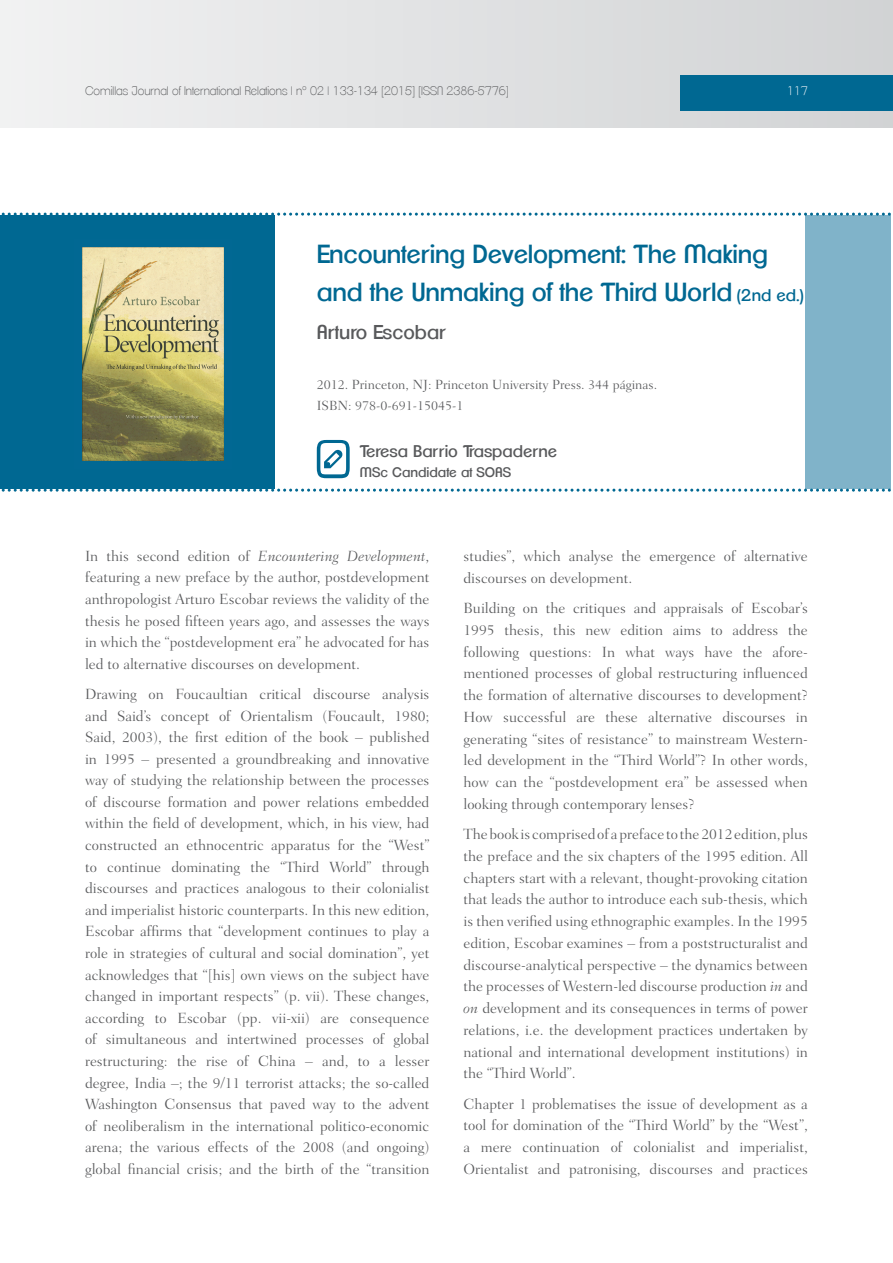
<style>
.page{position:relative;width:893px;height:1263px;background:#fff}
.page>*{position:absolute;margin:0;border:0;box-sizing:border-box;transform-origin:0 0}
.t1{font:25.5px/38.2px "Clemente P Dai";letter-spacing:-.01em;color:#006892}
.t2{font:19.5px "Clemente P Dai";color:#58595b}
.t3{font:16.5px "Clemente P Dai";color:#58595b}
.t4{font:300 15px/21.6px "Fairfield LH";color:#58595b;text-align:justify}
.t5{font:300 13.5px/21px "Fairfield LH";color:#58595b}
.t6{font:13.5px "Clemente P Dai";color:#58595b}
.t7{font:200 12px "Clemente P Dac";color:#58595b}
.t8{font:200 12px "Clemente P Dac";color:#fff}
.s1{font-size:16.5px}
.s2{font-style:italic}
</style>
<div class="page">
<div style="left:0;top:0;width:893px;height:128px;background:linear-gradient(to right,#f1f2f2,#d1d3d4)"></div>
<div style="left:680px;top:75px;width:213px;height:36px;background:#006892"></div>
<div style="left:0;top:216px;width:275px;height:273px;background:#006892"></div>
<div style="left:806px;top:216px;width:85px;height:273px;background:#80b3c9"></div>
<img style="left:83px;top:247px;width:140px;height:213px">
<svg style="left:1px;top:489px;width:890px;height:3px"></svg>
<svg style="left:0;top:213px;width:891px;height:3px"></svg>
<svg style="left:317px;top:440px;width:33px;height:38px"></svg>
<p class="t7" style="left:85px;top:83px;width:425px">Comillas Journal of International Relations | nº 02 | 133-134 [2015] [ISSN 2386-5776]</p>
<p class="t8" style="left:787px;top:83px;width:22px">117</p>
<h1 class="t1" style="left:317px;top:234px;width:488px">Encountering Development: The Making and the Unmaking of the Third World <span class="s1">(2nd ed.)</span></h1>
<h2 class="t2" style="left:317px;top:320px;width:131px">Arturo Escobar</h2>
<p class="t5" style="left:317px;top:374px;width:342px">2012. Princeton, NJ: Princeton University Press. 344 páginas.<br>ISBN: 978-0-691-15045-1</p>
<p class="t3" style="left:360px;top:441px;width:199px">Teresa Barrio Traspaderne</p>
<p class="t6" style="left:360px;top:464px;width:153px">MSc Candidate at SOAS</p>
<p class="t4" style="left:85px;top:545px;width:346px">In this second edition of <span class="s2">Encountering Development</span>, featuring a new preface by the author, postdevelopment anthropologist Arturo Escobar reviews the validity of the thesis he posed fifteen years ago, and assesses the ways in which the “postdevelopment era” he advocated for has led to alternative discourses on development.</p>
<p class="t4" style="left:85px;top:683px;width:346px">Drawing on Foucaultian critical discourse analysis and Said’s concept of Orientalism (Foucault, 1980; Said, 2003), the first edition of the book – published in 1995 – presented a groundbreaking and innovative way of studying the relationship between the processes of discourse formation and power relations embedded within the field of development, which, in his view, had constructed an ethnocentric apparatus for the “West” to continue dominating the “Third World” through discourses and practices analogous to their colonialist and imperialist historic counterparts. In this new edition, Escobar affirms that “development continues to play a role in strategies of cultural and social domination”, yet acknowledges that “[his] own views on the subject have changed in important respects” (p. vii). These changes, according to Escobar (pp. vii-xii) are consequence of simultaneous and intertwined processes of global restructuring: the rise of China – and, to a lesser degree, India –; the 9/11 terrorist attacks; the so-called Washington Consensus that paved way to the advent of neoliberalism in the international politico-economic arena; the various effects of the 2008 (and ongoing) global financial crisis; and the birth of the “transition</p>
<p class="t4" style="left:463px;top:545px;width:346px">studies”, which analyse the emergence of alternative discourses on development.</p>
<p class="t4" style="left:463px;top:597px;width:346px">Building on the critiques and appraisals of Escobar’s 1995 thesis, this new edition aims to address the following questions: In what ways have the afore&shy;mentioned processes of global restructuring influenced the formation of alternative discourses to development?<br>How successful are these alternative discourses in generating “sites of resistance” to mainstream Western&shy;led development in the “Third World”? In other words, how can the “postdevelopment era” be assessed when looking through contemporary lenses?</p>
<p class="t4" style="left:463px;top:823px;width:346px">The book is comprised of a preface to the 2012 edition, plus the preface and the six chapters of the 1995 edition. All chapters start with a relevant, thought-provoking citation that leads the author to introduce each sub-thesis, which is then verified using ethnographic examples. In the 1995 edition, Escobar examines – from a poststructuralist and discourse-analytical perspective – the dynamics between the processes of Western-led discourse production <span class="s2">in</span> and <span class="s2">on</span> development and its consequences in terms of power relations, i.e. the development practices undertaken by national and international development institutions) in the “Third World”.</p>
<p class="t4" style="left:463px;top:1093px;width:346px">Chapter 1 problematises the issue of development as a tool for domination of the “Third World” by the “West”, a mere continuation of colonialist and imperialist, Orientalist and patronising, discourses and practices</p>
</div>
